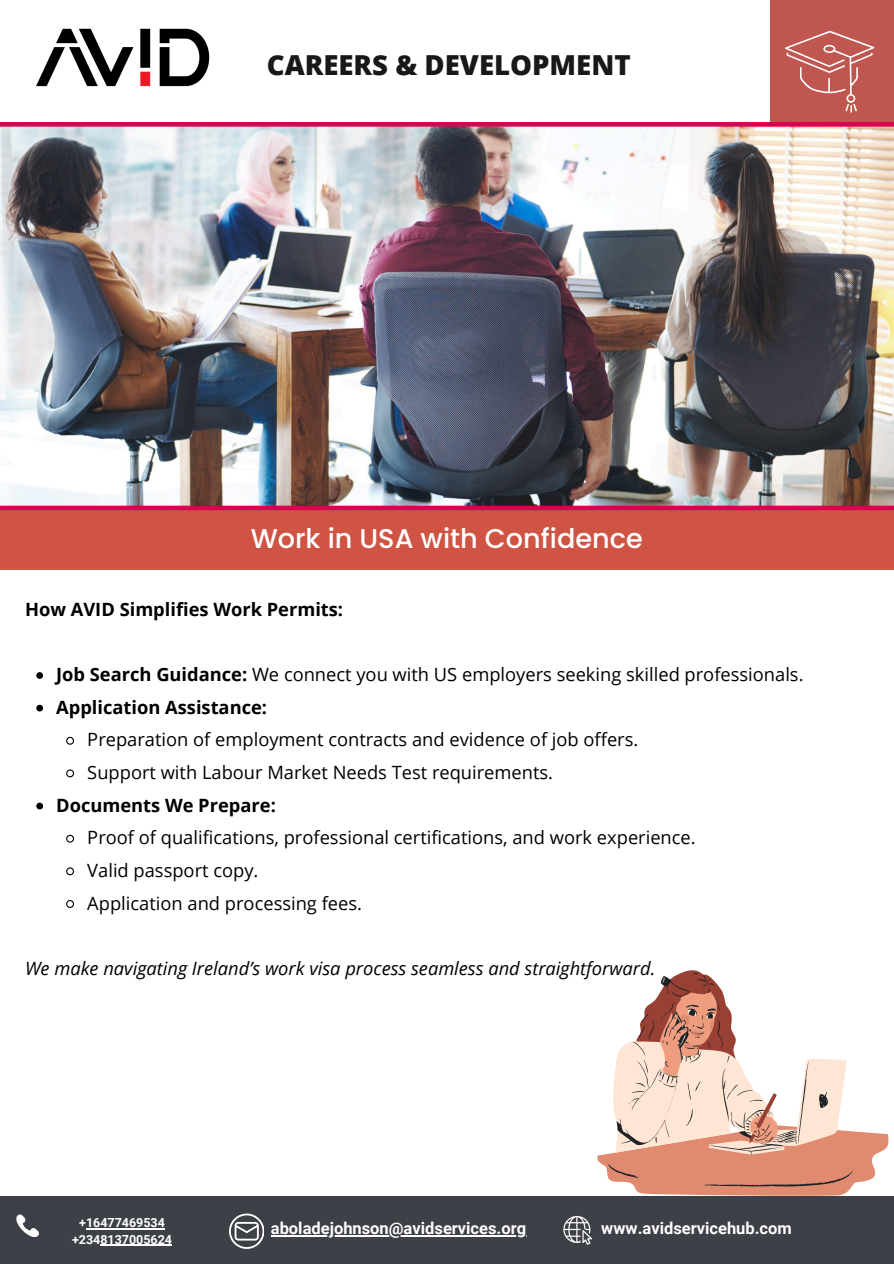
<style>
.page{position:relative;width:894px;height:1264px;background:#fff}
.page>*{position:absolute;margin:0;border:0;box-sizing:border-box;transform-origin:0 0}
.t1{font:800 27.6px "Open Sans";color:#191818}
.t2{font:500 27.15px "Poppins";color:#fff}
.t3{font:18.3px "Open Sans";color:#000}
.t4{font:700 18.3px "Open Sans";color:#000}
.t5{font:italic 18.3px "Open Sans";color:#000}
.t6{font:700 16.5px "Roboto";color:#fff}
.t7{font:700 12.45px "Roboto";color:#fff}
.s1{font-weight:700}
</style>
<div class="page">
<img style="left:0;top:122px;width:893px;height:388px">
<div style="left:769px;top:0;width:124px;height:122px;background:#bf564f"></div>
<div style="left:0;top:1196px;width:893px;height:67px;background:#3e4048"></div>
<img style="left:36px;top:28px;width:174px;height:59px">
<svg style="left:785px;top:31px;width:89px;height:82px"></svg>
<div style="left:0;top:510px;width:893px;height:60px;background:#cf5443"></div>
<svg style="left:597px;top:970px;width:291px;height:226px"></svg>
<svg style="left:608px;top:972px;width:245px;height:214px"></svg>
<svg style="left:36px;top:672px;width:7px;height:7px"></svg>
<svg style="left:36px;top:704px;width:7px;height:7px"></svg>
<svg style="left:66px;top:736px;width:8px;height:9px"></svg>
<svg style="left:66px;top:769px;width:8px;height:9px"></svg>
<svg style="left:36px;top:802px;width:7px;height:7px"></svg>
<svg style="left:66px;top:834px;width:8px;height:9px"></svg>
<svg style="left:66px;top:867px;width:8px;height:9px"></svg>
<svg style="left:66px;top:900px;width:8px;height:8px"></svg>
<svg style="left:16px;top:1214px;width:23px;height:23px"></svg>
<svg style="left:229px;top:1213px;width:35px;height:35px"></svg>
<svg style="left:563px;top:1216px;width:29px;height:28px"></svg>
<hr style="left:86px;top:1228px;width:79px;height:1px;background:#fff">
<hr style="left:100px;top:1244px;width:72px;height:1px;background:#fff">
<hr style="left:271px;top:1234px;width:255px;height:2px;background:#fff">
<h1 class="t1" style="left:267px;top:45px;width:365px">CAREERS &amp; DEVELOPMENT</h1>
<p class="t2" style="left:251px;top:519px;width:393px">Work in USA with Confidence</p>
<p class="t4" style="left:25px;top:596px;width:319px">How AVID Simplifies Work Permits:</p>
<p class="t3" style="left:56px;top:661px;width:748px"><span class="s1">Job Search Guidance:</span> We connect you with US employers seeking skilled professionals.</p>
<h2 class="t4" style="left:56px;top:694px;width:212px">Application Assistance:</h2>
<h3 class="t3" style="left:87px;top:727px;width:552px">Preparation of employment contracts and evidence of job offers.</h3>
<p class="t3" style="left:87px;top:759px;width:467px">Support with Labour Market Needs Test requirements.</p>
<p class="t4" style="left:56px;top:792px;width:221px">Documents We Prepare:</p>
<p class="t3" style="left:87px;top:824px;width:609px">Proof of qualifications, professional certifications, and work experience.</p>
<p class="t3" style="left:87px;top:857px;width:172px">Valid passport copy.</p>
<p class="t3" style="left:87px;top:890px;width:276px">Application and processing fees.</p>
<p class="t5" style="left:25px;top:955px;width:631px">We make navigating Ireland’s work visa process seamless and straightforward.</p>
<p class="t7" style="left:79px;top:1215px;width:87px">+16477469534</p>
<p class="t7" style="left:72px;top:1232px;width:101px">+2348137005624</p>
<p class="t6" style="left:271px;top:1218px;width:257px">aboladejohnson@avidservices.org</p>
<h4 class="t6" style="left:601px;top:1218px;width:192px">www.avidservicehub.com</h4>
</div>
